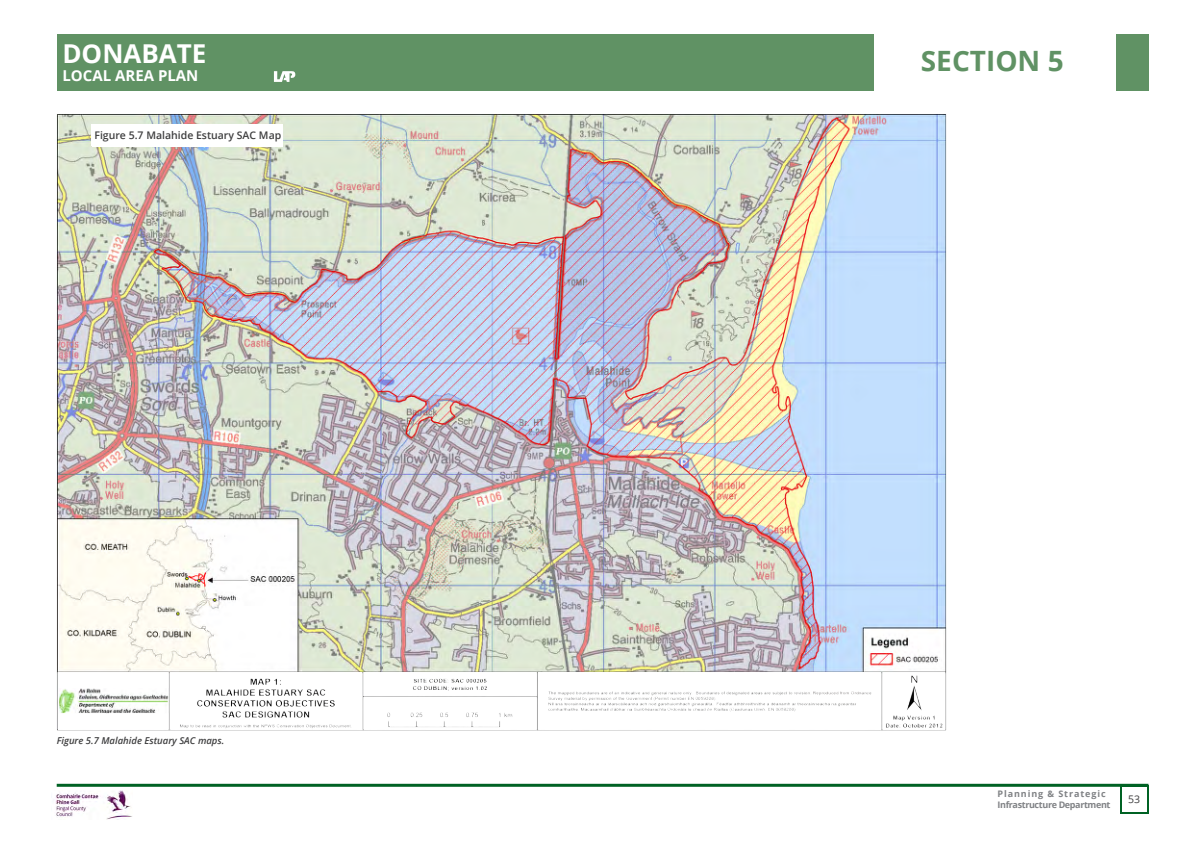
<style>
.page{position:relative;width:1191px;height:842px;background:#fff}
.page>*{position:absolute;margin:0;border:0;box-sizing:border-box;transform-origin:0 0}
.t1{font:700 28px "Open Sans";color:#609264}
.t2{font:700 26px "Open Sans";color:#fff}
.t3{font:700 15px "Open Sans";color:#fff}
.t4{font:600 10.5px "Open Sans";color:#3e3e3f}
.t5{font:10.5px "Open Sans";color:#3e3e3f}
.t6{font:italic 600 9.5px "Open Sans";color:#3e3e3f}
.t7{font:700 9px/10.8px "Open Sans";letter-spacing:-.04em;color:#808285}
</style>
<div class="page">
<div style="left:57px;top:34px;width:1091px;height:57px;background:#609264"></div>
<div style="left:874px;top:33px;width:241px;height:59px;background:#fff"></div>
<hr style="left:57px;top:784px;width:1091px;height:3px;background:#006224">
<img style="left:55px;top:791px;width:77px;height:28px">
<svg style="left:274px;top:71px;width:21px;height:11px"></svg>
<div style="left:1120px;top:785px;width:28px;height:29px;background:linear-gradient(to right,#fff,#fff)"></div>
<div style="left:1122px;top:787px;width:24px;height:24px;background:#fff"></div>
<img style="left:57px;top:114px;width:890px;height:616px">
<div style="left:91px;top:124px;width:191px;height:22px;background:#fff"></div>
<h2 class="t2" style="left:62px;top:36px;width:146px">DONABATE</h2>
<h3 class="t3" style="left:62px;top:65px;width:138px">LOCAL AREA PLAN</h3>
<p class="t4" style="left:94px;top:128px;width:188px">Figure 5.7 Malahide Estuary SAC Map</p>
<p class="t6" style="left:57px;top:734px;width:169px">Figure 5.7 Malahide Estuary SAC maps.</p>
<p class="t1" style="left:921px;top:41px;width:144px">SECTION 5</p>
<p class="t7" style="left:997px;top:788px;width:114px">Planning &amp; Strategic<br>Infrastructure Department</p>
<p class="t5" style="left:1128px;top:792px;width:14px">53</p>
</div>
